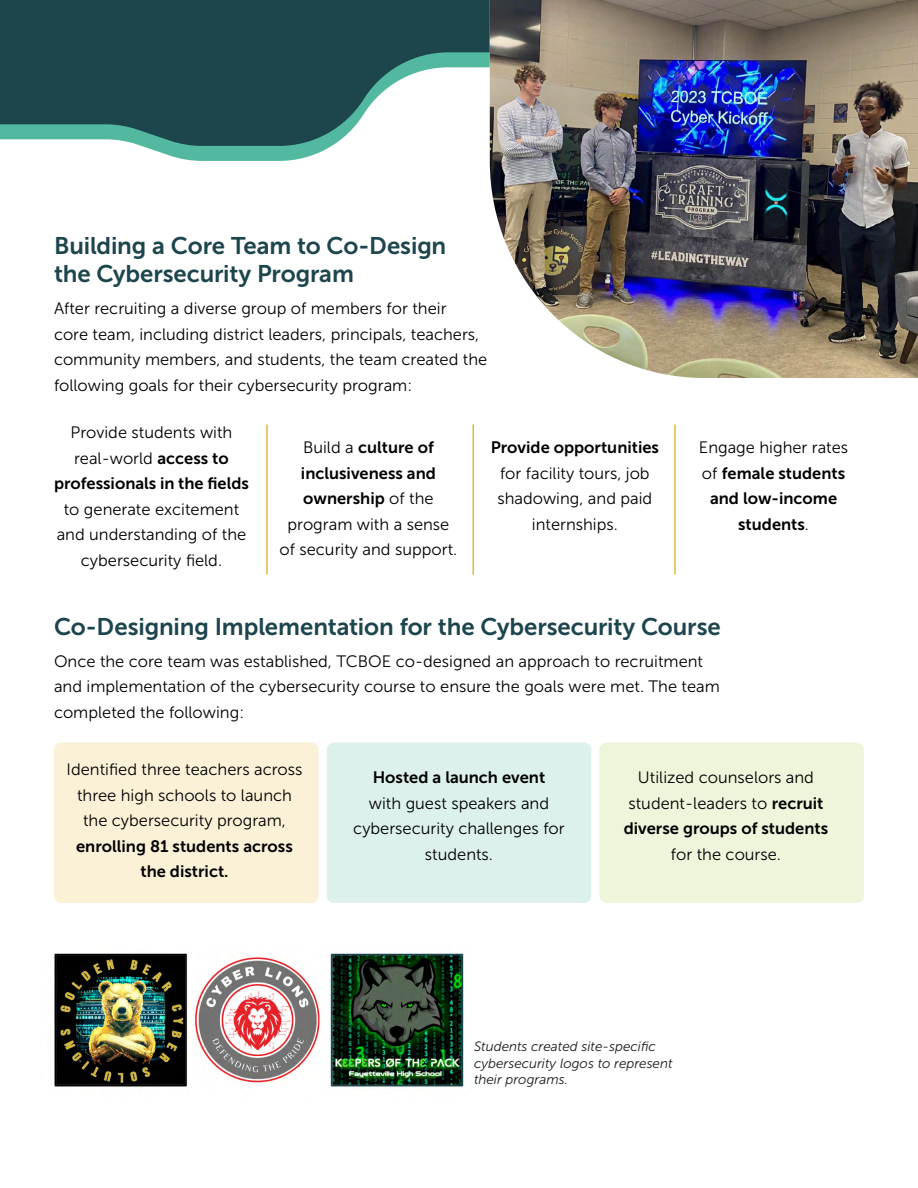
<style>
.page{position:relative;width:918px;height:1188px;background:#fff}
.page>*{position:absolute;margin:0;border:0;box-sizing:border-box;transform-origin:0 0}
.t1{font:24px/28.5px "Museo Sans 700";letter-spacing:-.005em;color:#1c454d}
.t2{font:16.5px/25.5px "Museo Sans 300";color:#000;text-align:center}
.t3{font:16.5px/25.5px "Museo Sans 700";color:#000;text-align:center}
.t4{font:italic 13.5px/16.5px "Museo Sans 300";color:#1a1a1a}
.s1{font-family:"Museo Sans 700"}
.s2{font-family:"Museo Sans 300"}
</style>
<div class="page">
<div style="left:54px;top:742px;width:265px;height:161px;background:#faf1d7;border-radius:8px"></div>
<div style="left:327px;top:742px;width:264px;height:161px;background:#dcf1ec;border-radius:8px"></div>
<div style="left:599px;top:742px;width:265px;height:161px;background:#edf5db;border-radius:8px"></div>
<svg style="left:142px;top:146px;width:348px;height:15px"></svg>
<svg style="left:0;top:0;width:490px;height:146px;background:#40676b"></svg>
<img style="left:490px;top:0;width:428px;height:378px">
<img style="left:54px;top:952px;width:410px;height:135px">
<hr style="left:266px;top:424px;width:2px;height:150px;background:#e5b739">
<hr style="left:472px;top:424px;width:2px;height:150px;background:#e5b739">
<hr style="left:674px;top:424px;width:2px;height:150px;background:#e5b739">
<h1 class="t1" style="left:54px;top:231px;width:394px">Building a Core Team to Co-Design the Cybersecurity Program</h1>
<p class="t2" style="left:54px;top:296px;width:435px;text-align:left">After recruiting a diverse group of members for their<br>core team, including district leaders, principals, teachers, community members, and students, the team created the following goals for their cybersecurity program:</p>
<p class="t2" style="left:71px;top:420px;width:163px;text-align:left">Provide students with real-world <span class="s1">access to</span></p>
<p class="t3" style="left:54px;top:471px;width:196px">professionals in the fields</p>
<p class="t2" style="left:57px;top:497px;width:191px">to generate excitement and understanding of the cybersecurity field.</p>
<p class="t3" style="left:301px;top:435px;width:137px;text-align:left"><span class="s2">Build a</span> culture of inclusiveness and ownership <span class="s2">of the</span></p>
<p class="t2" style="left:280px;top:512px;width:179px">program with a sense of security and support.</p>
<p class="t3" style="left:491px;top:435px;width:170px">Provide opportunities</p>
<p class="t2" style="left:497px;top:461px;width:156px">for facility tours, job shadowing, and paid internships.</p>
<p class="t2" style="left:699px;top:435px;width:151px">Engage higher rates</p>
<p class="t3" style="left:702px;top:460px;width:145px"><span class="s2">of</span> female students and low-income students<span class="s2">.</span></p>
<h1 class="t1" style="left:54px;top:612px;width:668px">Co-Designing Implementation for the Cybersecurity Course</h1>
<p class="t2" style="left:54px;top:648px;width:667px;text-align:left">Once the core team was established, TCBOE co-designed an approach to recruitment and implementation of the cybersecurity course to ensure the goals were met. The team completed the following:</p>
<p class="t2" style="left:67px;top:757px;width:237px">Identified three teachers across three high schools to launch the cybersecurity program,</p>
<p class="t3" style="left:76px;top:833px;width:218px">enrolling 81 students across the district.</p>
<p class="t3" style="left:373px;top:765px;width:174px">Hosted a launch event</p>
<p class="t2" style="left:353px;top:791px;width:213px">with guest speakers and cybersecurity challenges for students.</p>
<p class="t2" style="left:628px;top:765px;width:197px">Utilized counselors and student-leaders to <span class="s1">recruit</span></p>
<p class="t3" style="left:624px;top:816px;width:206px">diverse groups of students</p>
<p class="t2" style="left:671px;top:842px;width:112px">for the course.</p>
<p class="t4" style="left:474px;top:1038px;width:200px">Students created site-specific cybersecurity logos to represent their programs.</p>
</div>
